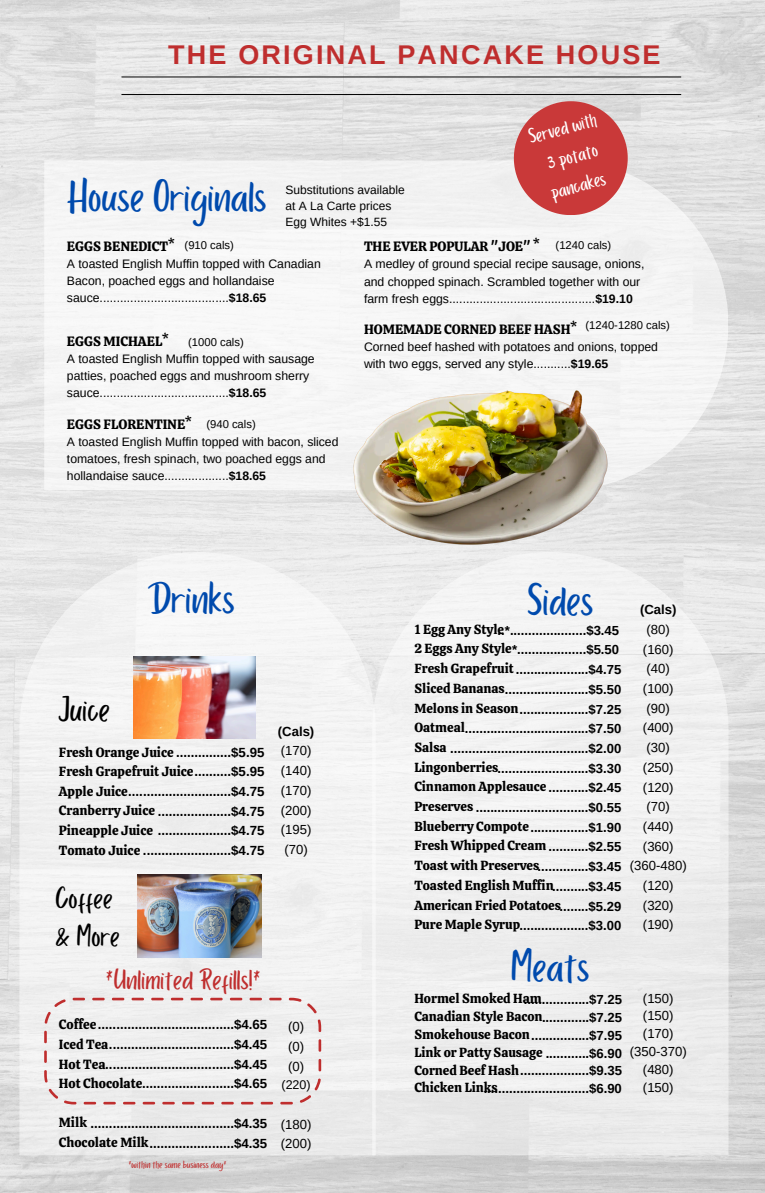
<style>
.page{position:relative;width:765px;height:1193px;background:#fff}
.page>*{position:absolute;margin:0;border:0;box-sizing:border-box;transform-origin:0 0}
.t1{font:47.25px "Porcelain";color:#004aad}
.t2{font:46.62px "Porcelain";color:#004aad}
.t3{font:46.38px "Porcelain";color:#004aad}
.t4{font:46.25px "Porcelain";color:#004aad}
.t5{font:36.75px "Porcelain";color:#000}
.t6{font:31.62px/37.5px "Porcelain";color:#000}
.t7{font:30px "Porcelain";color:#bf2e2e}
.t8{font:700 27px "Arimo";letter-spacing:.08em;color:#bf2e2e}
.t9{font:21.38px/29.8px "Porcelain";color:#fff;text-align:center}
.t10{font:13.5px "Calistoga";color:#000}
.t11{font:700 13.25px "Arimo";color:#000}
.t12{font:13.25px "Calistoga";color:#000}
.t13{font:700 13.12px "Arimo";color:#000}
.t14{font:13.12px "Calistoga";color:#000}
.t15{font:13.12px "Arimo";color:#000}
.t16{font:12.5px "Arimo";color:#000}
.t17{font:12.25px/17px "Arimo";color:#000}
.t18{font:12.12px/17px "Arimo";color:#000}
.t19{font:12px "Arimo";color:#000}
.t20{font:11.25px "Arimo";color:#000}
.t21{font:11.25px "Porcelain";color:#bf2e2e}
.s1{font-weight:700}
.s2{font-family:"Calistoga";font-weight:400}
.s3{font-family:"Arimo";font-weight:700}
</style>
<div class="page">
<img style="left:0;top:0;width:765px;height:1192px">
<hr style="left:122px;top:94px;width:559px;height:1px;background:#000">
<hr style="left:122px;top:76px;width:559px;height:1px;background:#000">
<div style="left:376px;top:552px;width:353px;height:603px;background:#efefef"></div>
<svg style="left:19px;top:552px;width:357px;height:603px;fill:#f1f1f1"></svg>
<img style="left:133px;top:656px;width:122px;height:82px">
<img style="left:137px;top:875px;width:124px;height:82px">
<div style="left:44px;top:160px;width:684px;height:330px;background:#f5f5f5"></div>
<img style="left:322px;top:364px;width:295px;height:197px">
<svg style="left:514px;top:101px;width:113px;height:114px;background:#cf5d5d"></svg>
<div style="left:44px;top:997px;width:277px;height:107px;background:#eee"></div>
<p class="t8" style="left:168px;top:40px;width:494px">THE ORIGINAL PANCAKE HOUSE</p>
<p class="t9" style="left:525px;top:123px;width:71px;rotate:-15deg">Served with<br>3 potato pancakes</p>
<p class="t2" style="left:67px;top:172px;width:201px">House Originals</p>
<h1 class="t10" style="left:67px;top:237px;width:109px">EGGS BENEDICT*</h1>
<p class="t17" style="left:67px;top:255px;width:255px">A toasted English Muffin topped with Canadian<br>Bacon, poached eggs and hollandaise sauce......................................<span class="s1">$18.65</span></p>
<p class="t10" style="left:67px;top:332px;width:103px">EGGS MICHAEL*</p>
<p class="t17" style="left:67px;top:350px;width:249px">A toasted English Muffin topped with sausage patties, poached eggs and mushroom sherry sauce......................................<span class="s1">$18.65</span></p>
<p class="t10" style="left:67px;top:415px;width:126px">EGGS FLORENTINE*</p>
<p class="t18" style="left:67px;top:433px;width:273px">A toasted English Muffin topped with bacon, sliced tomatoes, fresh spinach, two poached eggs and hollandaise sauce...................<span class="s1">$18.65</span></p>
<p class="t19" style="left:286px;top:183px;width:121px">Substitutions available</p>
<p class="t19" style="left:286px;top:199px;width:107px">at A La Carte prices</p>
<h3 class="t19" style="left:286px;top:215px;width:103px">Egg Whites +$1.55</h3>
<p class="t10" style="left:364px;top:238px;width:177px">THE EVER POPULAR "JOE" *</p>
<p class="t17" style="left:364px;top:256px;width:282px">A medley of ground special recipe sausage, onions, and chopped spinach. Scrambled together with our farm fresh eggs...........................................<span class="s1">$19.10</span></p>
<p class="t10" style="left:364px;top:320px;width:215px">HOMEMADE CORNED BEEF HASH*</p>
<p class="t17" style="left:364px;top:338px;width:296px">Corned beef hashed with potatoes and onions, topped with two eggs, served any style...........<span class="s1">$19.65</span></p>
<p class="t20" style="left:185px;top:238px;width:51px">(910 cals)</p>
<p class="t20" style="left:556px;top:238px;width:57px">(1240 cals)</p>
<p class="t20" style="left:586px;top:319px;width:86px">(1240-1280 cals)</p>
<p class="t20" style="left:188px;top:336px;width:57px">(1000 cals)</p>
<p class="t20" style="left:206px;top:418px;width:51px">(940 cals)</p>
<h1 class="t4" style="left:147px;top:573px;width:89px">Drinks</h1>
<p class="t1" style="left:527px;top:574px;width:68px">Sides</p>
<p class="t5" style="left:58px;top:690px;width:53px">Juice</p>
<p class="t11" style="left:59px;top:744px;width:207px"><span class="s2">Fresh Orange Juice</span> ...............$5.95</p>
<p class="t12" style="left:59px;top:763px;width:207px">Fresh Grapefruit Juice<span class="s3">..........$5.95</span></p>
<p class="t11" style="left:59px;top:784px;width:207px"><span class="s2">Apple Juice</span>............................$4.75</p>
<p class="t11" style="left:59px;top:803px;width:207px"><span class="s2">Cranberry Juice</span> ....................$4.75</p>
<p class="t11" style="left:59px;top:823px;width:207px"><span class="s2">Pineapple Juice</span> ....................$4.75</p>
<p class="t11" style="left:59px;top:843px;width:207px"><span class="s2">Tomato Juice</span> ........................$4.75</p>
<h1 class="t13" style="left:278px;top:724px;width:38px">(Cals)</h1>
<h2 class="t15" style="left:281px;top:743px;width:32px">(170)</h2>
<p class="t15" style="left:281px;top:763px;width:32px">(140)</p>
<p class="t15" style="left:281px;top:783px;width:32px">(170)</p>
<p class="t15" style="left:281px;top:802px;width:32px">(200)</p>
<p class="t15" style="left:281px;top:822px;width:32px">(195)</p>
<p class="t15" style="left:284px;top:842px;width:25px">(70)</p>
<p class="t6" style="left:54px;top:881px;width:67px">Coffee &amp; More</p>
<p class="t7" style="left:105px;top:963px;width:158px">*Unlimited Refills!*</p>
<p class="t11" style="left:59px;top:1017px;width:210px"><span class="s2">Coffee</span>.....................................$4.65</p>
<p class="t11" style="left:59px;top:1037px;width:210px"><span class="s2">Iced Tea</span>..................................$4.45</p>
<p class="t11" style="left:59px;top:1056px;width:210px"><span class="s2">Hot Tea</span>...................................$4.45</p>
<p class="t11" style="left:59px;top:1076px;width:210px"><span class="s2">Hot Chocolate</span>.........................$4.65</p>
<p class="t11" style="left:59px;top:1115px;width:210px"><span class="s2">Milk</span> .......................................$4.35</p>
<h6 class="t11" style="left:59px;top:1135px;width:210px"><span class="s2">Chocolate Milk</span>.......................$4.35</h6>
<p class="t21" style="left:128px;top:1158px;width:100px">*within the same business day*</p>
<p class="t15" style="left:288px;top:1019px;width:18px">(0)</p>
<p class="t15" style="left:288px;top:1039px;width:18px">(0)</p>
<p class="t15" style="left:288px;top:1058px;width:18px">(0)</p>
<p class="t16" style="left:282px;top:1078px;width:31px">(220)</p>
<p class="t15" style="left:281px;top:1116px;width:32px">(180)</p>
<p class="t15" style="left:281px;top:1136px;width:32px">(200)</p>
<h4 class="t14" style="left:414px;top:620px;width:91px">1 Egg Any Style</h4>
<p class="t13" style="left:414px;top:642px;width:206px"><span class="s2">2 Eggs Any Style</span>*...................$5.50</p>
<p class="t13" style="left:414px;top:662px;width:208px"><span class="s2">Fresh Grapefruit</span>....................$4.75</p>
<p class="t13" style="left:414px;top:682px;width:208px"><span class="s2">Sliced Bananas</span>.......................$5.50</p>
<h5 class="t13" style="left:414px;top:701px;width:208px"><span class="s2">Melons in Season</span>...................$7.25</h5>
<h1 class="t13" style="left:414px;top:721px;width:208px"><span class="s2">Oatmeal</span>..................................$7.50</h1>
<p class="t13" style="left:414px;top:741px;width:208px"><span class="s2">Salsa</span> ......................................$2.00</p>
<p class="t13" style="left:414px;top:760px;width:208px"><span class="s2">Lingonberries</span>.........................$3.30</p>
<p class="t14" style="left:414px;top:778px;width:208px">Cinnamon Applesauce <span class="s3">...........$2.45</span></p>
<p class="t13" style="left:414px;top:800px;width:208px"><span class="s2">Preserves</span> ...............................$0.55</p>
<p class="t13" style="left:414px;top:820px;width:208px"><span class="s2">Blueberry Compote</span>................$1.90</p>
<p class="t14" style="left:414px;top:837px;width:208px">Fresh Whipped Cream <span class="s3">...........$2.55</span></p>
<p class="t13" style="left:414px;top:859px;width:208px"><span class="s2">Toast with Preserves</span>..............$3.45</p>
<p class="t14" style="left:414px;top:876px;width:208px">Toasted English Muffin<span class="s3">..........$3.45</span></p>
<p class="t14" style="left:414px;top:896px;width:208px">American Fried Potatoes<span class="s3">........$5.29</span></p>
<p class="t13" style="left:414px;top:918px;width:208px"><span class="s2">Pure Maple Syrup</span>...................$3.00</p>
<p class="t13" style="left:498px;top:623px;width:123px">..*.....................$3.45</p>
<h3 class="t3" style="left:511px;top:941px;width:80px">Meats</h3>
<p class="t14" style="left:414px;top:990px;width:129px">Hormel Smoked Ham</p>
<p class="t14" style="left:414px;top:1008px;width:209px">Canadian Style Bacon<span class="s3">.............$7.25</span></p>
<p class="t13" style="left:414px;top:1028px;width:209px"><span class="s2">Smokehouse Bacon</span>................$7.95</p>
<p class="t14" style="left:414px;top:1043px;width:209px">Link or Patty Sausage <span class="s3">............$6.90</span></p>
<p class="t13" style="left:414px;top:1063px;width:209px"><span class="s2">Corned Beef Hash</span>...................$9.35</p>
<p class="t14" style="left:414px;top:1079px;width:85px">Chicken Links</p>
<p class="t13" style="left:524px;top:992px;width:100px">..................$7.25</p>
<p class="t13" style="left:484px;top:1081px;width:140px">.............................$6.90</p>
<p class="t13" style="left:640px;top:602px;width:38px">(Cals)</p>
<p class="t15" style="left:647px;top:622px;width:25px">(80)</p>
<p class="t15" style="left:643px;top:642px;width:32px">(160)</p>
<p class="t15" style="left:647px;top:661px;width:25px">(40)</p>
<p class="t15" style="left:643px;top:681px;width:32px">(100)</p>
<p class="t15" style="left:647px;top:701px;width:25px">(90)</p>
<p class="t15" style="left:643px;top:720px;width:32px">(400)</p>
<p class="t15" style="left:647px;top:740px;width:25px">(30)</p>
<p class="t15" style="left:643px;top:760px;width:32px">(250)</p>
<p class="t15" style="left:643px;top:779px;width:32px">(120)</p>
<p class="t15" style="left:647px;top:799px;width:25px">(70)</p>
<p class="t15" style="left:643px;top:819px;width:32px">(440)</p>
<p class="t15" style="left:643px;top:838px;width:32px">(360)</p>
<p class="t15" style="left:630px;top:858px;width:58px">(360-480)</p>
<p class="t15" style="left:643px;top:878px;width:32px">(120)</p>
<p class="t15" style="left:643px;top:897px;width:32px">(320)</p>
<p class="t15" style="left:643px;top:917px;width:32px">(190)</p>
<p class="t15" style="left:643px;top:990px;width:32px">(150)</p>
<p class="t15" style="left:643px;top:1008px;width:32px">(150)</p>
<p class="t15" style="left:643px;top:1026px;width:32px">(170)</p>
<p class="t15" style="left:630px;top:1044px;width:58px">(350-370)</p>
<p class="t15" style="left:643px;top:1062px;width:32px">(480)</p>
<p class="t15" style="left:643px;top:1079px;width:32px">(150)</p>
</div>
